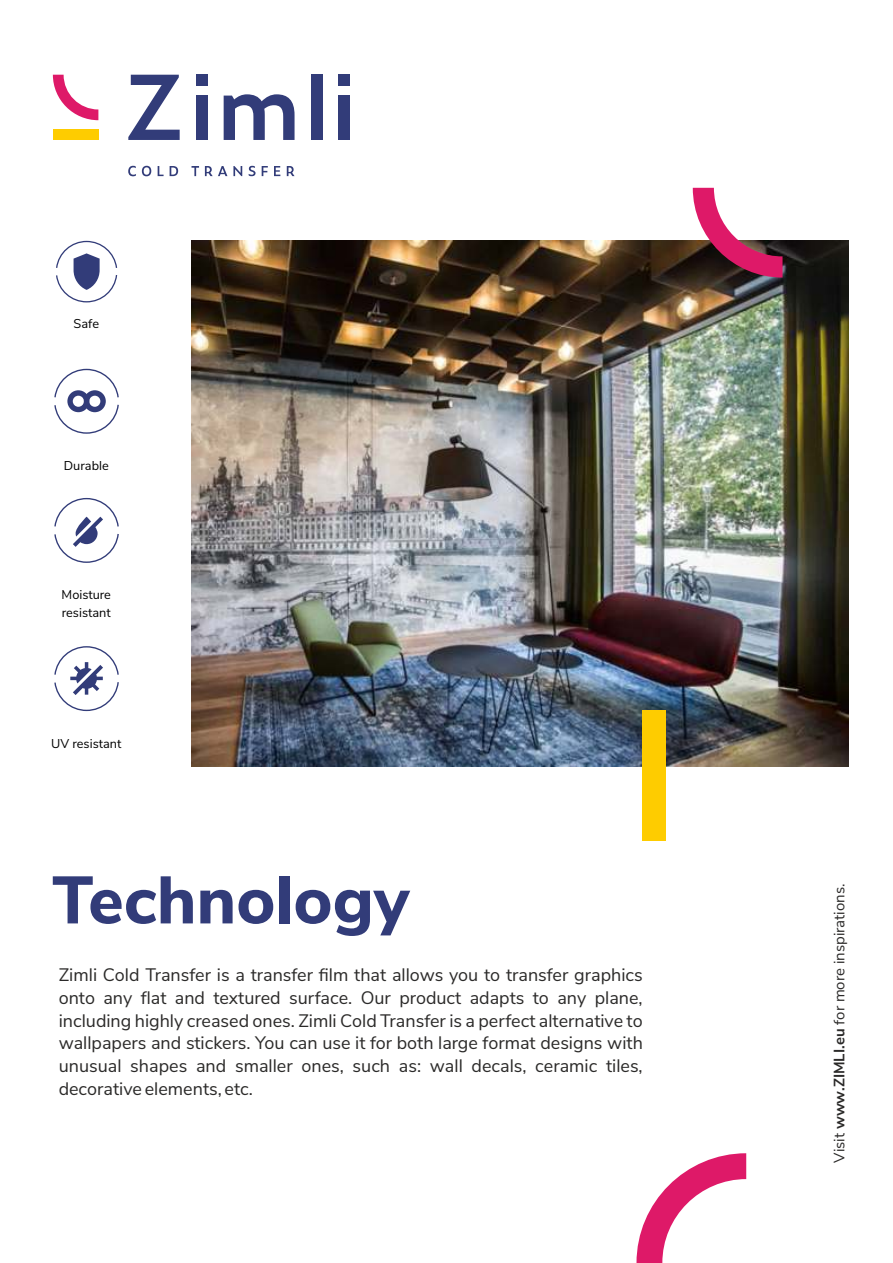
<style>
.page{position:relative;width:893px;height:1263px;background:#fff}
.page>*{position:absolute;margin:0;border:0;box-sizing:border-box;transform-origin:0 0}
.t1{font:800 66.75px "Nunito Sans";color:#323c79}
.t2{font:18px/22.8px "Nunito Sans";color:#2b2a29;text-align:justify}
.t3{font:15px "Nunito Sans";color:#2b2a29}
.t4{font:12.75px/17.4px "Nunito Sans";color:#000}
.s1{font-weight:700}
</style>
<div class="page">
<img style="left:192px;top:241px;width:657px;height:525px">
<svg style="left:56px;top:241px;width:61px;height:61px"></svg>
<svg style="left:54px;top:369px;width:65px;height:65px"></svg>
<svg style="left:54px;top:646px;width:65px;height:65px"></svg>
<svg style="left:54px;top:498px;width:65px;height:65px"></svg>
<svg style="left:128px;top:75px;width:52px;height:65px"></svg>
<div style="left:196px;top:96px;width:11px;height:44px;background:#323c79"></div>
<svg style="left:224px;top:94px;width:71px;height:46px"></svg>
<div style="left:311px;top:75px;width:11px;height:65px;background:#323c79"></div>
<div style="left:339px;top:96px;width:11px;height:44px;background:#323c79"></div>
<div style="left:53px;top:129px;width:45px;height:11px;background:#fecc00"></div>
<svg style="left:53px;top:75px;width:45px;height:45px"></svg>
<div style="left:339px;top:75px;width:11px;height:11px;background:#323c79"></div>
<div style="left:196px;top:75px;width:11px;height:11px;background:#323c79"></div>
<svg style="left:128px;top:166px;width:8px;height:10px"></svg>
<svg style="left:142px;top:166px;width:9px;height:10px"></svg>
<svg style="left:158px;top:166px;width:6px;height:10px"></svg>
<svg style="left:170px;top:166px;width:8px;height:10px"></svg>
<svg style="left:192px;top:166px;width:7px;height:10px"></svg>
<svg style="left:205px;top:166px;width:22px;height:10px"></svg>
<svg style="left:233px;top:166px;width:9px;height:10px"></svg>
<svg style="left:249px;top:166px;width:6px;height:10px"></svg>
<svg style="left:262px;top:166px;width:6px;height:10px"></svg>
<svg style="left:274px;top:166px;width:6px;height:10px"></svg>
<svg style="left:287px;top:166px;width:8px;height:10px"></svg>
<svg style="left:636px;top:1153px;width:110px;height:110px"></svg>
<svg style="left:693px;top:188px;width:89px;height:90px"></svg>
<div style="left:643px;top:711px;width:23px;height:130px;background:#fecc00"></div>
<p class="t4" style="left:74px;top:315px;width:27px">Safe</p>
<p class="t4" style="left:64px;top:457px;width:46px">Durable</p>
<p class="t4" style="left:62px;top:586px;width:51px">Moisture resistant</p>
<p class="t4" style="left:51px;top:735px;width:72px">UV resistant</p>
<h1 class="t1" style="left:52px;top:856px;width:359px">Technology</h1>
<p class="t2" style="left:59px;top:964px;width:586px">Zimli Cold Transfer is a transfer film that allows you to transfer graphics onto any flat and textured surface. Our product adapts to any plane, including highly creased ones. Zimli Cold Transfer is a perfect alternative to wallpapers and stickers. You can use it for both large format designs with unusual shapes and smaller ones, such as: wall decals, ceramic tiles, decorative elements, etc.</p>
<p class="t3" style="left:829px;top:1163px;width:280px;rotate:-90deg">Visit <span class="s1">www.ZIMLI.eu</span> for more inspirations.</p>
</div>
